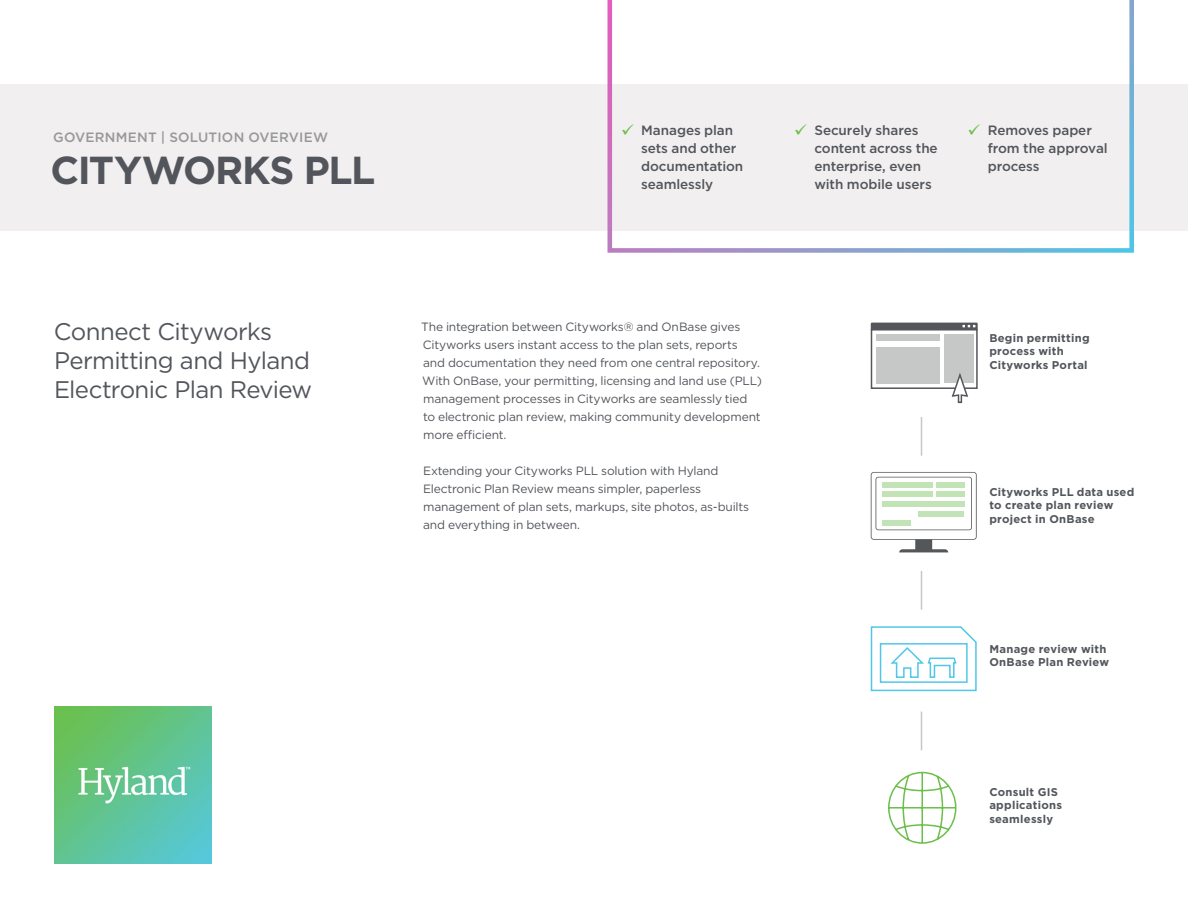
<style>
.page{position:relative;width:1188px;height:918px;background:#fff}
.page>*{position:absolute;margin:0;border:0;box-sizing:border-box;transform-origin:0 0}
.t1{font:700 39px "Gotham";letter-spacing:-.035em;color:#52555b}
.t2{font:24px/28.8px "Gotham";letter-spacing:-.025em;color:#52555b}
.t3{font:500 13.5px/18px "Gotham";letter-spacing:-.005em;color:#52555b}
.t4{font:500 13.5px "Gotham";letter-spacing:.015em;color:#96989a}
.t5{font:12px/18px "Gotham";letter-spacing:-.015em;color:#52555b}
.t6{font:700 11.25px/13.5px "Gotham";letter-spacing:.02em;color:#52555b}
</style>
<div class="page">
<div style="left:0;top:84px;width:1188px;height:147px;background:#f1efef"></div>
<svg style="left:608px;top:0;width:526px;height:253px"></svg>
<img style="left:54px;top:707px;width:157px;height:157px">
<svg style="left:871px;top:323px;width:107px;height:6px"></svg>
<div style="left:871px;top:329px;width:107px;height:60px;border:2px solid #54565b"></div>
<div style="left:877px;top:334px;width:63px;height:7px;background:#c6c8c8"></div>
<div style="left:877px;top:347px;width:63px;height:36px;background:#c6c8c8"></div>
<div style="left:944px;top:334px;width:29px;height:49px;background:#c6c8c8"></div>
<svg style="left:951px;top:373px;width:18px;height:31px"></svg>
<svg style="left:871px;top:472px;width:106px;height:80px"></svg>
<div style="left:882px;top:521px;width:29px;height:5px;background:#c2e3b5"></div>
<div style="left:919px;top:511px;width:45px;height:5px;background:#c2e3b5"></div>
<div style="left:882px;top:501px;width:82px;height:5px;background:#c2e3b5"></div>
<div style="left:882px;top:492px;width:50px;height:5px;background:#c2e3b5"></div>
<div style="left:936px;top:492px;width:29px;height:5px;background:#c2e3b5"></div>
<div style="left:882px;top:482px;width:50px;height:6px;background:#c2e3b5"></div>
<div style="left:936px;top:482px;width:29px;height:6px;background:#c2e3b5"></div>
<svg style="left:870px;top:626px;width:107px;height:66px"></svg>
<svg style="left:888px;top:771px;width:69px;height:73px"></svg>
<hr style="left:921px;top:712px;width:1px;height:38px;background:#c6c8c8">
<hr style="left:921px;top:417px;width:1px;height:39px;background:#c6c8c8">
<hr style="left:921px;top:571px;width:1px;height:39px;background:#c6c8c8">
<svg style="left:622px;top:124px;width:11px;height:11px"></svg>
<svg style="left:795px;top:124px;width:12px;height:11px"></svg>
<svg style="left:969px;top:124px;width:11px;height:11px"></svg>
<p class="t4" style="left:53px;top:129px;width:276px">GOVERNMENT | SOLUTION OVERVIEW</p>
<h1 class="t1" style="left:51px;top:147px;width:326px">CITYWORKS PLL</h1>
<p class="t3" style="left:641px;top:121px;width:104px">Manages plan sets and other documentation seamlessly</p>
<p class="t3" style="left:814px;top:121px;width:125px">Securely shares content across the enterprise, even with mobile users</p>
<p class="t3" style="left:988px;top:121px;width:122px">Removes paper from the approval process</p>
<h2 class="t2" style="left:54px;top:317px;width:260px">Connect Cityworks<br>Permitting and Hyland<br>Electronic Plan Review</h2>
<p class="t6" style="left:989px;top:331px;width:102px">Begin permitting process with<br>Cityworks Portal</p>
<p class="t5" style="left:421px;top:318px;width:342px">The integration between Cityworks® and OnBase gives Cityworks users instant access to the plan sets, reports<br>and documentation they need from one central repository.<br>With OnBase, your permitting, licensing and land use (PLL) management processes in Cityworks are seamlessly tied<br>to electronic plan review, making community development more efficient.</p>
<p class="t5" style="left:423px;top:462px;width:328px">Extending your Cityworks PLL solution with Hyland Electronic Plan Review means simpler, paperless management of plan sets, markups, site photos, as-builts and everything in between.</p>
<p class="t6" style="left:989px;top:485px;width:146px">Cityworks PLL data used to create plan review project in OnBase</p>
<p class="t6" style="left:989px;top:642px;width:121px">Manage review with<br>OnBase Plan Review</p>
<p class="t6" style="left:989px;top:785px;width:74px">Consult GIS applications seamlessly</p>
</div>
